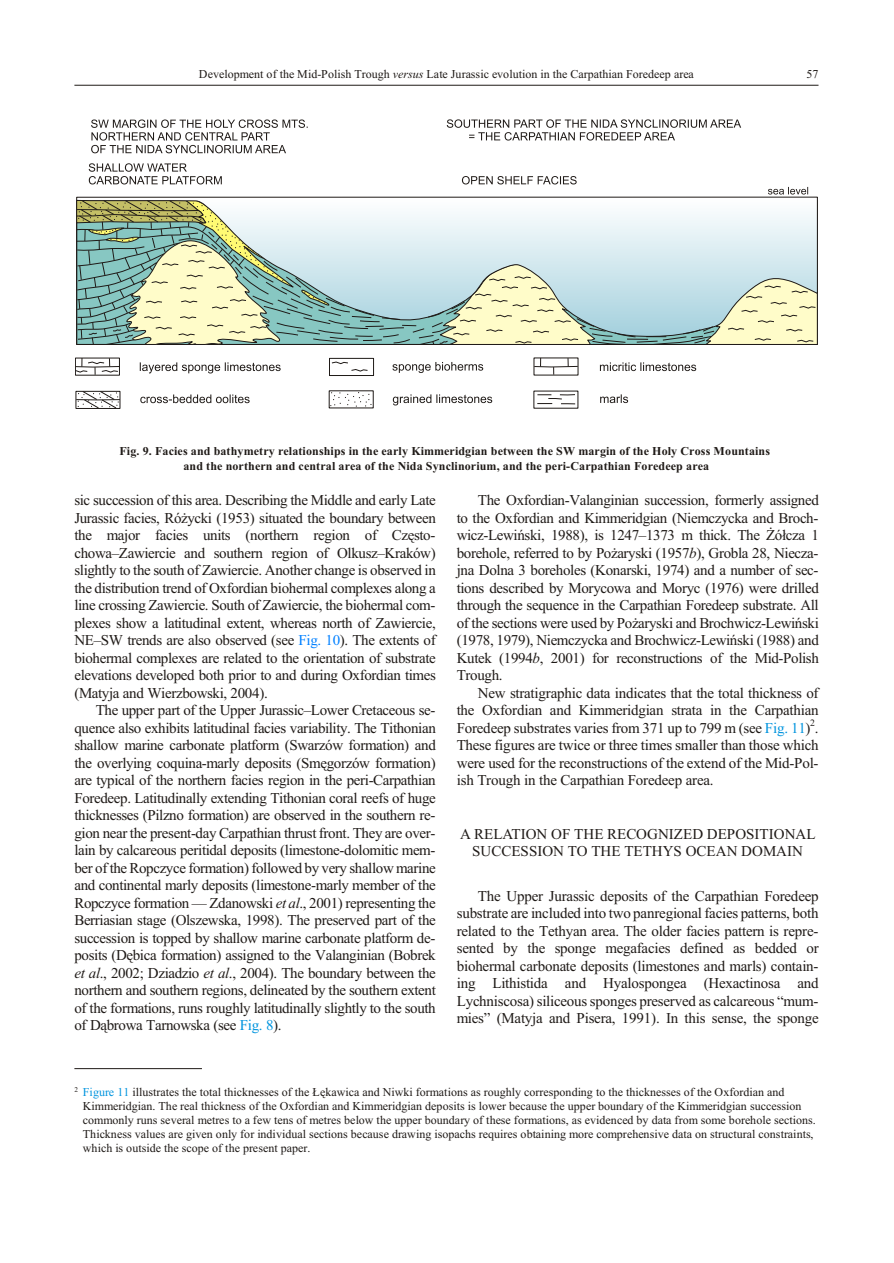
<style>
.page{position:relative;width:894px;height:1263px;background:#fff}
.page>*{position:absolute;margin:0;border:0;box-sizing:border-box;transform-origin:0 0}
.t1{font:15px/17.5px "Times New Roman";letter-spacing:-.02em;color:#1f1a17;text-align:justify}
.t2{font:15px/17.5px "Times New Roman";letter-spacing:.005em;color:#1f1a17;text-align:center}
.t3{font:12px/14px "Times New Roman";letter-spacing:.005em;color:#1f1a17}
.t4{font:700 12px/14.2px "Times New Roman";letter-spacing:.01em;color:#1f1a17;text-align:center}
.t5{font:9.75px "Times New Roman";color:#1f1a17}
.s1{font-style:italic}
.s2{color:#0080ff}
.s3{color:#0094de}
</style>
<div class="page">
<hr style="left:74px;top:85px;width:745px;height:1px;background:#1f1a17">
<svg style="left:91px;top:119px;width:217px;height:34px"></svg>
<svg style="left:447px;top:119px;width:294px;height:22px"></svg>
<svg style="left:75px;top:358px;width:45px;height:17px"></svg>
<div style="left:329px;top:358px;width:45px;height:18px;border:1px solid #1f1a17"></div>
<svg style="left:331px;top:361px;width:37px;height:11px"></svg>
<svg style="left:534px;top:358px;width:44px;height:17px"></svg>
<svg style="left:76px;top:391px;width:45px;height:18px"></svg>
<svg style="left:330px;top:392px;width:42px;height:15px"></svg>
<svg style="left:537px;top:394px;width:39px;height:11px"></svg>
<svg style="left:76px;top:163px;width:742px;height:182px"></svg>
<svg style="left:600px;top:394px;width:28px;height:9px"></svg>
<svg style="left:140px;top:362px;width:141px;height:11px"></svg>
<svg style="left:392px;top:362px;width:91px;height:11px"></svg>
<svg style="left:600px;top:362px;width:96px;height:9px"></svg>
<svg style="left:140px;top:395px;width:110px;height:8px"></svg>
<svg style="left:393px;top:394px;width:99px;height:11px"></svg>
<hr style="left:74px;top:1068px;width:128px;height:1px;background:#1f1a17">
<p class="t3" style="left:199px;top:68px;width:497px">Development of the Mid-Polish Trough <span class="s1">versus</span> Late Jurassic evolution in the Carpathian Foredeep area</p>
<p class="t3" style="left:806px;top:68px;width:14px">57</p>
<p class="t4" style="left:119px;top:445px;width:652px">Fig. 9. Fa cies and bathymetry re la tion ships in the early Kimmeridgian be tween the SW mar gin of the Holy Cross Moun tains and the north ern and cen tral area of the Nida Synclinorium, and the peri-Carpathian Foredeep area</p>
<p class="t1" style="left:74px;top:493px;width:363px">sic suc ces sion of this area. De scrib ing the Mid dle and early Late Ju ras sic fa cies, Ró¿ycki (1953) sit u ated the bound ary be tween the ma jor fa cies units (north ern re gion of Czêsto - chowa–Zawiercie and south ern re gion of Olkusz–Kraków) slightly to the south of Zawiercie. An other change is ob served in the dis tri bu tion trend of Oxfordian biohermal com plexes along a line cross ing Zawiercie. South of Zawiercie, the biohermal com - plexes show a lat i tu di nal ex tent, whereas north of Zawiercie, NE–SW trends are also ob served (see <span class="s2">Fig. 10</span>). The ex tents of biohermal com plexes are re lated to the ori en ta tion of sub strate el e va tions de vel oped both prior to and dur ing Oxfordian times (Matyja and Wierzbowski, 2004).</p>
<p class="t1" style="left:74px;top:703px;width:363px;text-indent:21px">The up per part of the Up per Ju ras sic–Lower Cre ta ceous se - quence also ex hib its lat i tu di nal fa cies vari abil ity. The Tithonian shal low ma rine car bon ate plat form (Swarzów for ma tion) and the over ly ing co quina-marly de pos its (Smêgo rzów for ma tion) are typ i cal of the north ern fa cies re gion in the peri-Carpathian Foredeep. Lat i tu di nally ex tend ing Tithonian coral reefs of huge thick nesses (Pilzno for ma tion) are ob served in the south ern re - gion near the pres ent-day Carpathian thrust front. They are over - lain by cal car e ous peritidal de pos its (lime stone-dolomitic mem - ber of the Ropczyce for ma tion) fol lowed by very shal low ma rine and con ti nen tal marly de pos its (lime stone-marly mem ber of the Ropczyce for ma tion — Zdanowski <span class="s1">et al</span>., 2001) rep re sent ing the Berriasian stage (Olszewska, 1998). The pre served part of the suc ces sion is topped by shal low ma rine car bon ate plat form de - pos its (Dêbica for ma tion) as signed to the Valanginian (Bobrek <span class="s1">et al</span>., 2002; Dziadzio <span class="s1">et al</span>., 2004). The bound ary be tween the north ern and south ern re gions, de lin eated by the south ern ex tent of the for ma tions, runs roughly lat i tu di nally slightly to the south of D¹browa Tarnowska (see <span class="s3">Fig. 8</span>).</p>
<p class="t1" style="left:457px;top:493px;width:364px;text-indent:21px">The Oxfordian- Valanginian suc ces sion, for merly as signed to the Oxfordian and Kimmeridgian (Niemczycka and Broch - wicz- Lewiñski, 1988), is 1247–1373 m thick. The ¯ó³cza 1 bore hole, re ferred to by Po¿aryski (1957<span class="s1">b</span>), Grobla 28, Niecza - jna Dolna 3 bore holes (Konarski, 1974) and a num ber of sec - tions de scribed by Morycowa and Moryc (1976) were drilled through the se quence in the Carpathian Foredeep sub strate. All of the sec tions were used by Po¿aryski and Brochwicz-Lewiñski (1978, 1979), Niemczycka and Brochwicz- Lewiñski (1988) and Kutek (1994<span class="s1">b</span>, 2001) for re con struc tions of the Mid-Pol ish Trough.</p>
<p class="t1" style="left:457px;top:686px;width:364px;text-indent:21px">New strati graphic data in di cates that the to tal thick ness of the Oxfordian and Kimmeridgian strata in the Carpathian Foredeep sub strates var ies from 371 up to 799 m (see <span class="s3">Fig. 11</span>) .</p>
<p class="t5" style="left:810px;top:719px;width:6px">2</p>
<p class="t1" style="left:457px;top:738px;width:363px">These fig ures are twice or three times smaller than those which were used for the re con struc tions of the ex tend of the Mid-Pol&shy;ish Trough in the Carpathian Foredeep area.</p>
<p class="t2" style="left:460px;top:827px;width:357px">A RELATION OF THE RECOGNIZED DEPOSITIONAL<br>SUCCESSION TO THE TETHYS OCEAN DOMAIN</p>
<p class="t1" style="left:457px;top:889px;width:364px;text-indent:21px">The Up per Ju ras sic de pos its of the Carpathian Foredeep sub strate are in cluded into two panregional fa cies pat terns, both re lated to the Tethyan area. The older fa cies pat tern is rep re - sented by the sponge megafacies de fined as bed ded or biohermal car bon ate de pos its (lime stones and marls) con tain - ing Lithistida and Hyalospongea (Hexactinosa and Lychniscosa) si li ceous sponges pre served as cal car e ous “mum - mies” (Matyja and Pisera, 1991). In this sense, the sponge</p>
<p class="t3" style="left:83px;top:1087px;width:734px;text-indent:-9px"><sup>2</sup> <span class="s3">Figure 11</span> illustrates the total thicknesses of the £êkawica and Niwki formations as roughly corresponding to the thicknesses of the Oxfordian and Kimmeridgian. The real thickness of the Oxfordian and Kimmeridgian deposits is lower because the upper boundary of the Kimmeridgian succession commonly runs several metres to a few tens of metres below the upper boundary of these formations, as evidenced by data from some borehole sections.<br>Thickness values are given only for individual sections because drawing isopachs requires obtaining more comprehensive data on structural constraints, which is outside the scope of the present paper.</p>
</div>
